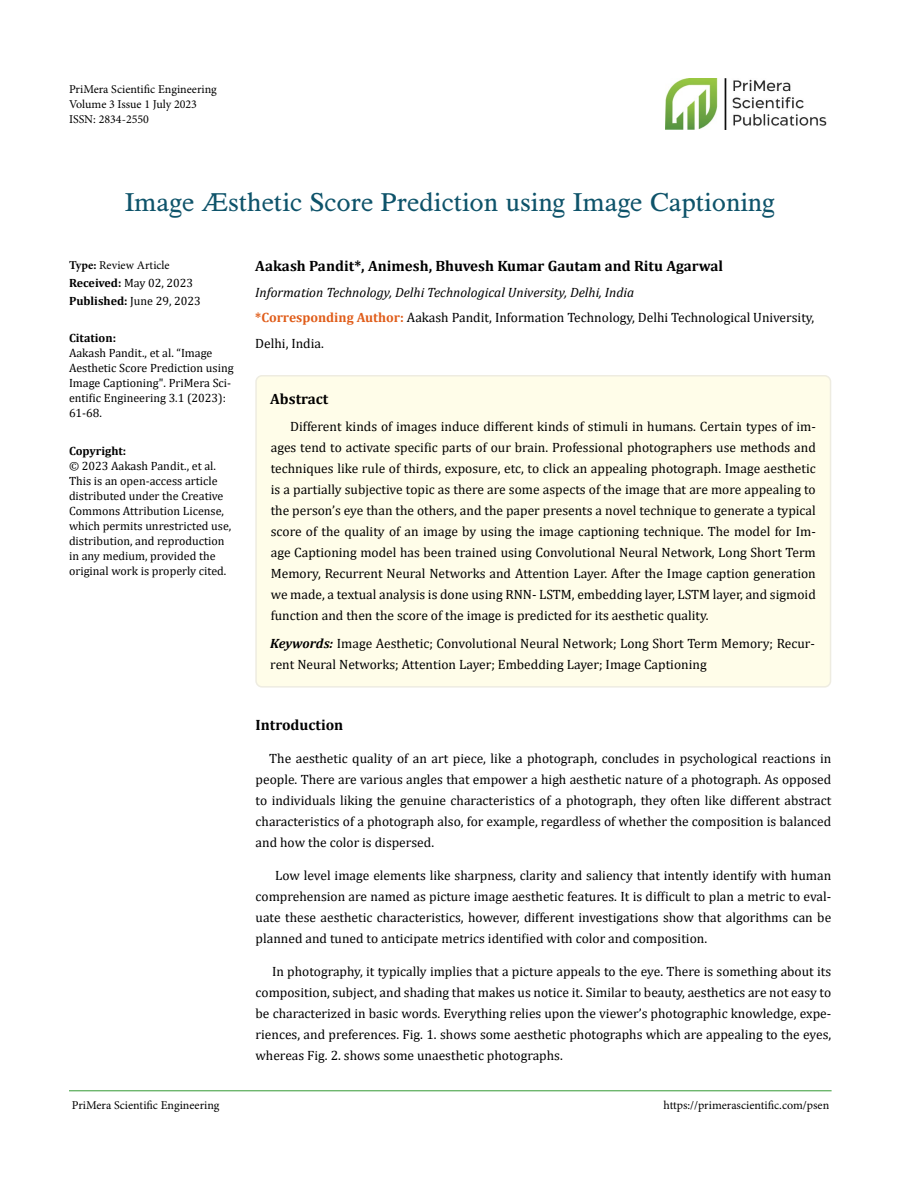
<style>
.page{position:relative;width:900px;height:1188px;background:#fff}
.page>*{position:absolute;margin:0;border:0;box-sizing:border-box;transform-origin:0 0}
.t1{font:27px "Tribun ADF Std";color:#0e536a}
.t2{font:700 15px "Cambria";color:#000}
.t3{font:13.5px/21px "Cambria";color:#000;text-align:justify}
.t4{font:12px/15px "Cambria";color:#000}
.t5{font:12px/15px "Minion Pro";color:#000}
.t6{font:700 12px "Cambria";color:#000}
.s1{font-weight:700}
.s2{font-style:italic}
.s3{font-weight:700;color:#e05d1a}
.s4{font-weight:700;font-style:italic}
</style>
<div class="page">
<hr style="left:69px;top:1091px;width:763px;height:1px;background:#393">
<img style="left:665px;top:78px;width:162px;height:52px">
<div style="left:256px;top:376px;width:575px;height:311px;background:#fffde9;border-radius:6px"></div>
<div style="left:255px;top:375px;width:576px;height:313px;border:2px solid #eeece1;border-radius:6px"></div>
<p class="t5" style="left:69px;top:82px;width:149px">PriMera Scientific Engineering<br>Volume 3 Issue 1 July 2023<br>ISSN: 2834-2550</p>
<h1 class="t1" style="left:125px;top:186px;width:652px">Image Aesthetic Score Prediction using Image Captioning</h1>
<p class="t5" style="left:69px;top:257px;width:102px"><span class="s1">Type:</span> Review Article</p>
<p class="t4" style="left:69px;top:273px;width:133px;line-height:18px"><span class="s1">Received:</span> May 02, 2023<br><span class="s1">Published:</span> June 29, 2023</p>
<p class="t6" style="left:69px;top:330px;width:49px">Citation:</p>
<p class="t4" style="left:69px;top:346px;width:166px">Aakash Pandit., et al. “Image<br>Aesthetic Score Prediction using<br>Image Captioning". PriMera Sci&shy;entific Engineering 3.1 (2023):<br>61-68.</p>
<p class="t6" style="left:69px;top:443px;width:59px">Copyright:</p>
<p class="t4" style="left:69px;top:459px;width:164px">© 2023 Aakash Pandit., et al.<br>This is an open-access article distributed under the Creative<br>Commons Attribution License, which permits unrestricted use, distribution, and reproduction in any medium, provided the original work is properly cited.</p>
<p class="t2" style="left:255px;top:256px;width:469px">Aakash Pandit*, Animesh, Bhuvesh Kumar Gautam and Ritu Agarwal</p>
<p class="t3" style="left:255px;top:280px;width:561px;line-height:25.5px;text-align:left"><span class="s2">Information Technology, Delhi Technological University, Delhi, India<br></span><span class="s3">*Corresponding Author:</span> Aakash Pandit, Information Technology, Delhi Technological University,<br>Delhi, India.</p>
<p class="t2" style="left:270px;top:388px;width:60px">Abstract</p>
<p class="t3" style="left:271px;top:416px;width:547px;text-indent:20px">Different kinds of images induce different kinds of stimuli in humans. Certain types of im&shy;ages tend to activate specific parts of our brain. Professional photographers use methods and techniques like rule of thirds, exposure, etc, to click an appealing photograph. Image aesthetic is a partially subjective topic as there are some aspects of the image that are more appealing to the person’s eye than the others, and the paper presents a novel technique to generate a typical score of the quality of an image by using the image captioning technique. The model for Im&shy;age Captioning model has been trained using Convolutional Neural Network, Long Short Term Memory, Recurrent Neural Networks and Attention Layer. After the Image caption generation we made, a textual analysis is done using RNN- LSTM, embedding layer, LSTM layer, and sigmoid function and then the score of the image is predicted for its aesthetic quality.</p>
<p class="t3" style="left:270px;top:633px;width:546px"><span class="s4">Keywords:</span> Image Aesthetic; Convolutional Neural Network; Long Short Term Memory; Recur&shy;rent Neural Networks; Attention Layer; Embedding Layer; Image Captioning</p>
<p class="t2" style="left:256px;top:714px;width:89px">Introduction</p>
<p class="t3" style="left:256px;top:747px;width:577px;text-indent:14px">The aesthetic quality of an art piece, like a photograph, concludes in psychological reactions in people. There are various angles that empower a high aesthetic nature of a photograph. As opposed to individuals liking the genuine characteristics of a photograph, they often like different abstract characteristics of a photograph also, for example, regardless of whether the composition is balanced and how the color is dispersed.</p>
<p class="t3" style="left:256px;top:864px;width:577px;text-indent:20px">Low level image elements like sharpness, clarity and saliency that intently identify with human comprehension are named as picture image aesthetic features. It is difficult to plan a metric to eval&shy;uate these aesthetic characteristics, however, different investigations show that algorithms can be planned and tuned to anticipate metrics identified with color and composition.</p>
<p class="t3" style="left:256px;top:960px;width:577px;text-indent:16px">In photography, it typically implies that a picture appeals to the eye. There is something about its composition, subject, and shading that makes us notice it. Similar to beauty, aesthetics are not easy to be characterized in basic words. Everything relies upon the viewer’s photographic knowledge, expe&shy;riences, and preferences. Fig. 1. shows some aesthetic photographs which are appealing to the eyes, whereas Fig. 2. shows some unaesthetic photographs.</p>
<p class="t5" style="left:72px;top:1097px;width:149px">PriMera Scientific Engineering</p>
<p class="t5" style="left:664px;top:1097px;width:167px">https://primerascientific.com/psen</p>
</div>
